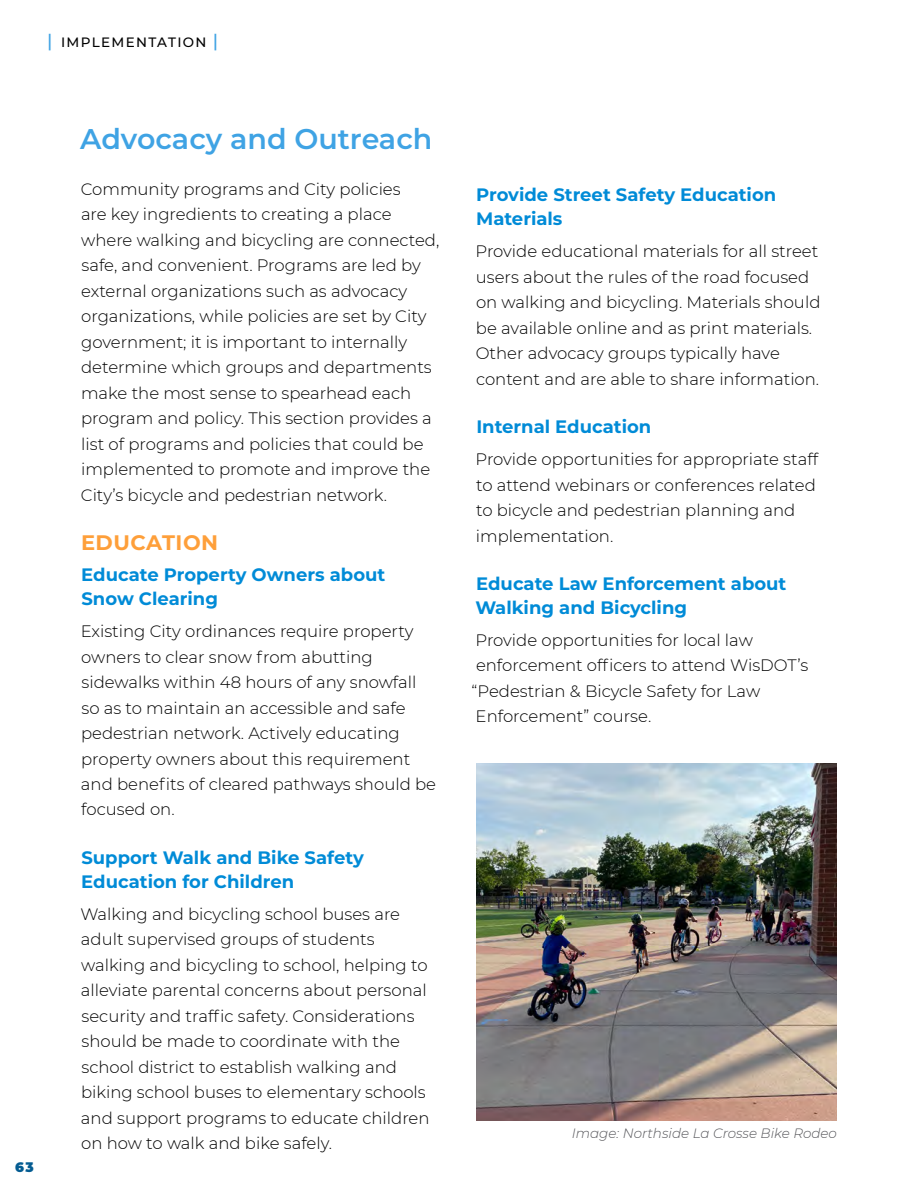
<style>
.page{position:relative;width:918px;height:1188px;background:#fff}
.page>*{position:absolute;margin:0;border:0;box-sizing:border-box;transform-origin:0 0}
.t1{font:600 28.5px "Montserrat";color:#3fa3e4}
.t2{font:700 21px "Montserrat";letter-spacing:.025em;color:#fe9f3a}
.t3{font:700 18px/24px "Montserrat";color:#008bd7}
.body{font:300 16.5px/25.5px "Montserrat";color:#000}
.t4{font:italic 300 13.5px "Montserrat";color:#56565a}
.t5{font:500 13.5px "Montserrat";letter-spacing:.1em;color:#000}
.t6{font:900 13.5px "Montserrat";color:#045c92}
.s1{font-size:18px;color:#3fa3e4}
</style>
<div class="page">
<img style="left:476px;top:763px;width:361px;height:358px">
<p class="t5" style="left:47px;top:33px;width:173px"><span class="s1">|</span> IMPLEMENTATION <span class="s1">|</span></p>
<p class="t6" style="left:15px;top:1157px;width:20px">63</p>
<h2 class="t1" style="left:80px;top:119px;width:354px">Advocacy and Outreach</h2>
<p class="body" style="left:81px;top:176px;width:360px">Community programs and City policies<br>are key ingredients to creating a place where walking and bicycling are connected, safe, and convenient. Programs are led by external organizations such as advocacy organizations, while policies are set by City government; it is important to internally determine which groups and departments make the most sense to spearhead each program and policy. This section provides a list of programs and policies that could be implemented to promote and improve the City’s bicycle and pedestrian network.</p>
<h3 class="t2" style="left:81px;top:527px;width:139px">EDUCATION</h3>
<h4 class="t3" style="left:81px;top:561px;width:306px">Educate Property Owners about<br>Snow Clearing</h4>
<p class="body" style="left:81px;top:618px;width:357px">Existing City ordinances require property owners to clear snow from abutting sidewalks within 48 hours of any snowfall so as to maintain an accessible and safe pedestrian network. Actively educating property owners about this requirement and benefits of cleared pathways should be focused on.</p>
<h4 class="t3" style="left:81px;top:844px;width:284px">Support Walk and Bike Safety<br>Education for Children</h4>
<p class="body" style="left:80px;top:901px;width:351px">Walking and bicycling school buses are adult supervised groups of students walking and bicycling to school, helping to alleviate parental concerns about personal security and traffic safety. Considerations should be made to coordinate with the school district to establish walking and biking school buses to elementary schools and support programs to educate children on how to walk and bike safely.</p>
<h4 class="t3" style="left:476px;top:182px;width:302px">Provide Street Safety Education<br>Materials</h4>
<p class="body" style="left:476px;top:238px;width:346px">Provide educational materials for all street users about the rules of the road focused on walking and bicycling. Materials should be available online and as print materials.<br>Other advocacy groups typically have content and are able to share information.</p>
<h4 class="t3" style="left:476px;top:413px;width:177px">Internal Education</h4>
<p class="body" style="left:476px;top:446px;width:344px">Provide opportunities for appropriate staff to attend webinars or conferences related to bicycle and pedestrian planning and implementation.</p>
<h4 class="t3" style="left:475px;top:570px;width:313px">Educate Law Enforcement about<br>Walking and Bicycling</h4>
<p class="body" style="left:472px;top:627px;width:338px">Provide opportunities for local law enforcement officers to attend WisDOT’s “Pedestrian &amp; Bicycle Safety for Law Enforcement” course.</p>
<p class="t4" style="left:572px;top:1124px;width:267px">Image: Northside La Crosse Bike Rodeo</p>
</div>
